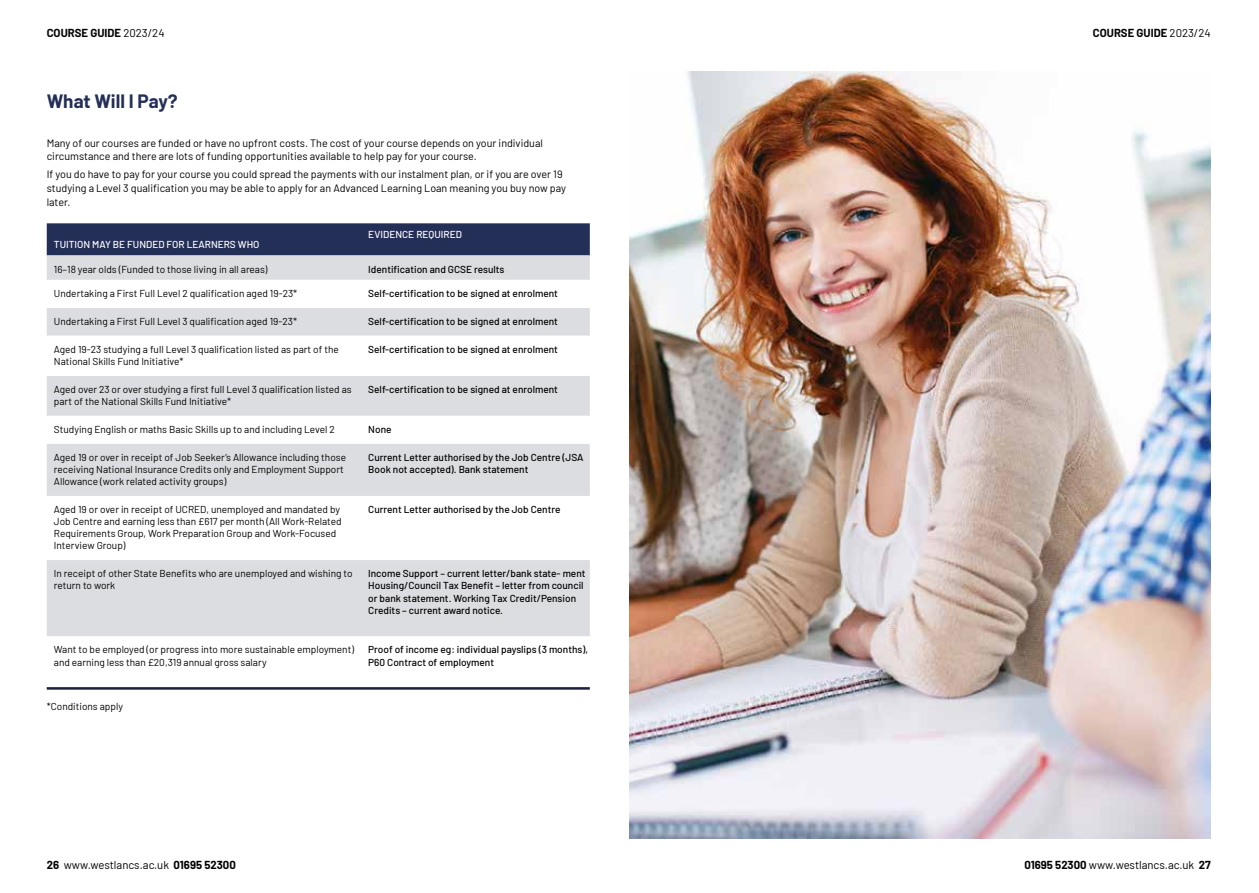
<style>
.page{position:relative;width:1259px;height:893px;background:#fff}
.page>*{position:absolute;margin:0;border:0;box-sizing:border-box;transform-origin:0 0}
.t1{font:700 18.9px "Barlow";color:#242f57}
.t2{font:11.4px "Barlow";color:#000}
.t3{font:700 11.4px "Barlow";color:#000}
.t4{font:10.65px/13.8px "Barlow";color:#000}
.t5{font:10.05px/12.1px "Barlow";color:#000}
.t6{font:500 10.05px/12.1px "Barlow";color:#000}
.t7{font:500 10.05px "Barlow";color:#fff}
.s1{font-weight:400}
.s2{font-weight:700}
</style>
<div class="page">
<div style="left:47px;top:223px;width:543px;height:32px;background:#242f57"></div>
<svg style="left:47px;top:255px;width:543px;height:381px;fill:#dcdde0"></svg>
<svg style="left:47px;top:280px;width:543px;height:164px;fill:#dcdde0"></svg>
<svg style="left:47px;top:336px;width:543px;height:40px"></svg>
<hr style="left:47px;top:687px;width:543px;height:3px;background:#1c203f">
<img style="left:629px;top:72px;width:581px;height:766px">
<p class="t3" style="left:47px;top:25px;width:119px">COURSE GUIDE <span class="s1">2023/24</span></p>
<h1 class="t1" style="left:47px;top:87px;width:133px">What Will I Pay?</h1>
<p class="t4" style="left:47px;top:135px;width:498px">Many of our courses are funded or have no upfront costs. The cost of your course depends on your individual circumstance and there are lots of funding opportunities available to help pay for your course.</p>
<p class="t4" style="left:47px;top:166px;width:521px">If you do have to pay for your course you could spread the payments with our instalment plan, or if you are over 19 studying a Level 3 qualification you may be able to apply for an Advanced Learning Loan meaning you buy now pay later.</p>
<p class="t7" style="left:54px;top:237px;width:207px">TUITION MAY BE FUNDED FOR LEARNERS WHO</p>
<p class="t7" style="left:368px;top:227px;width:95px">EVIDENCE REQUIRED</p>
<p class="t5" style="left:54px;top:262px;width:215px">16–18 year olds (Funded to those living in all areas)</p>
<p class="t6" style="left:368px;top:262px;width:138px">Identification and GCSE results</p>
<p class="t5" style="left:54px;top:287px;width:245px">Undertaking a First Full Level 2 qualification aged 19-23*</p>
<p class="t6" style="left:368px;top:287px;width:191px">Self-certification to be signed at enrolment</p>
<p class="t5" style="left:54px;top:315px;width:245px">Undertaking a First Full Level 3 qualification aged 19-23*</p>
<p class="t6" style="left:368px;top:314px;width:191px">Self-certification to be signed at enrolment</p>
<p class="t5" style="left:54px;top:342px;width:286px">Aged 19-23 studying a full Level 3 qualification listed as part of the<br>National Skills Fund Initiative*</p>
<p class="t6" style="left:368px;top:342px;width:191px">Self-certification to be signed at enrolment</p>
<p class="t5" style="left:54px;top:383px;width:299px">Aged over 23 or over studying a first full Level 3 qualification listed as part of the National Skills Fund Initiative*</p>
<p class="t6" style="left:368px;top:382px;width:191px">Self-certification to be signed at enrolment</p>
<p class="t5" style="left:54px;top:423px;width:282px">Studying English or maths Basic Skills up to and including Level 2</p>
<p class="t6" style="left:368px;top:423px;width:25px">None</p>
<p class="t5" style="left:54px;top:450px;width:294px">Aged 19 or over in receipt of Job Seeker’s Allowance including those receiving National Insurance Credits only and Employment Support<br>Allowance (work related activity groups)</p>
<p class="t6" style="left:368px;top:450px;width:217px">Current Letter authorised by the Job Centre (JSA<br>Book not accepted). Bank statement</p>
<p class="t5" style="left:54px;top:503px;width:289px">Aged 19 or over in receipt of UCRED, unemployed and mandated by Job Centre and earning less than £617 per month (All Work-Related Requirements Group, Work Preparation Group and Work-Focused Interview Group)</p>
<p class="t6" style="left:368px;top:503px;width:194px">Current Letter authorised by the Job Centre</p>
<p class="t5" style="left:54px;top:567px;width:300px">In receipt of other State Benefits who are unemployed and wishing to return to work</p>
<p class="t6" style="left:368px;top:567px;width:219px">Income Support – current letter/bank state- ment Housing/Council Tax Benefit – letter from council or bank statement. Working Tax Credit/Pension Credits – current award notice.</p>
<p class="t5" style="left:54px;top:643px;width:302px">Want to be employed (or progress into more sustainable employment) and earning less than £20,319 annual gross salary</p>
<p class="t6" style="left:368px;top:643px;width:221px">Proof of income eg: individual payslips (3 months),<br>P60 Contract of employment</p>
<p class="t5" style="left:47px;top:699px;width:78px">*Conditions apply</p>
<p class="t2" style="left:47px;top:856px;width:191px"><span class="s2">26</span> www.westlancs.ac.uk <span class="s2">01695 52300</span></p>
<p class="t3" style="left:1093px;top:25px;width:119px">COURSE GUIDE <span class="s1">2023/24</span></p>
<p class="t2" style="left:1024px;top:856px;width:188px"><span class="s2">01695 52300</span> www.westlancs.ac.uk <span class="s2">27</span></p>
</div>
